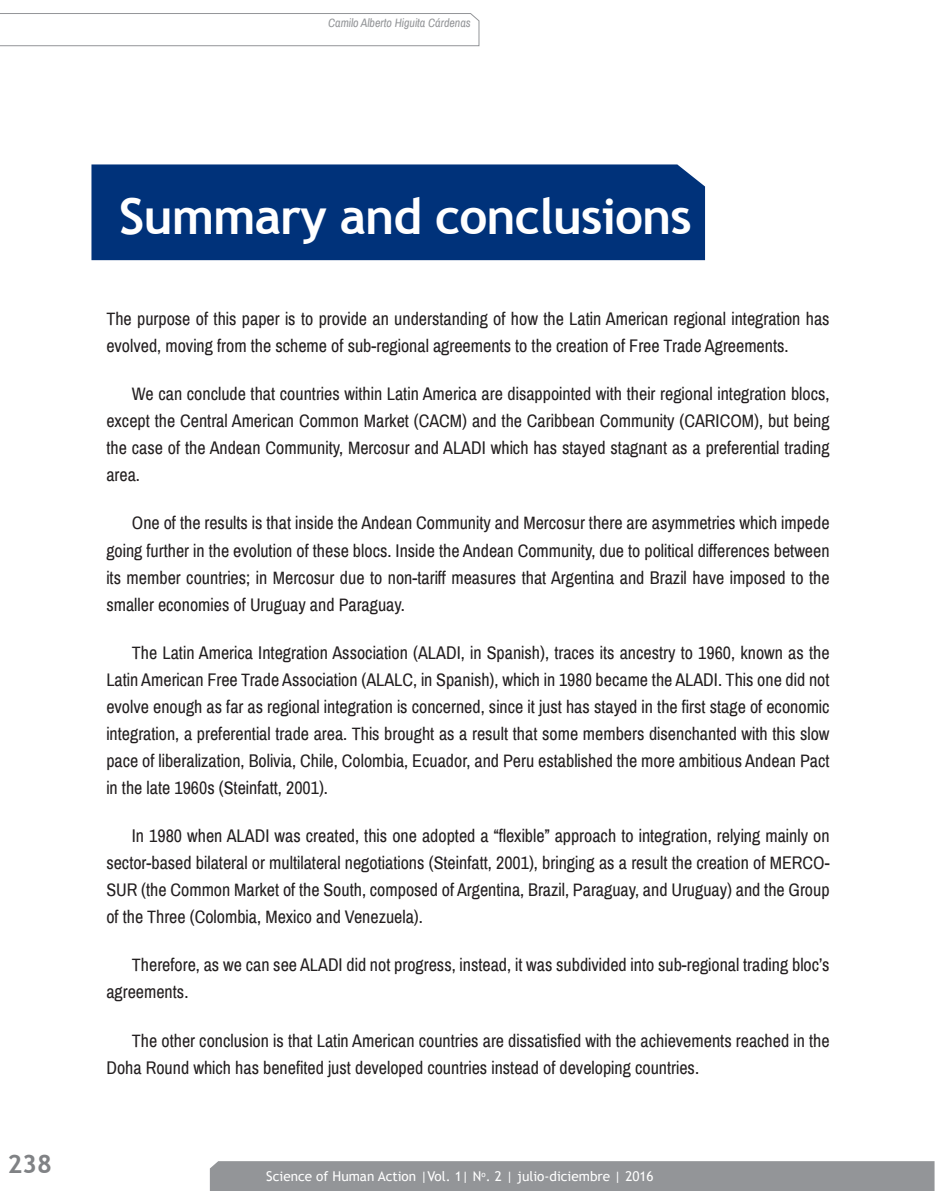
<style>
.page{position:relative;width:936px;height:1191px;background:#fff}
.page>*{position:absolute;margin:0;border:0;box-sizing:border-box;transform-origin:0 0}
.t1{font:700 49.5px "Trebuchet MS";letter-spacing:-.02em;color:#fff}
.t2{font:700 25.5px "Trebuchet MS";color:#808285}
.t3{font:18px/27px "Archivo Narrow";color:#231f20;text-align:justify}
.t4{font:13.5px "Trebuchet MS";color:#fff}
.t5{font:italic 12px "Archivo Narrow";color:#939598}
</style>
<div class="page">
<div style="left:210px;top:1161px;width:724px;height:30px;background:#939598"></div>
<svg style="left:0;top:13px;width:479px;height:33px"></svg>
<div style="left:91px;top:164px;width:614px;height:96px;background:#00327a"></div>
<p class="t5" style="left:328px;top:15px;width:144px">Camilo Alberto Higuita Cárdenas</p>
<h2 class="t2" style="left:7px;top:1147px;width:46px">238</h2>
<h1 class="t1" style="left:119px;top:185px;width:574px">Summary and conclusions</h1>
<p class="t3" style="left:106px;top:305px;width:724px">The purpose of this paper is to provide an understanding of how the Latin American regional integration has evolved, moving from the scheme of sub-regional agreements to the creation of Free Trade Agreements.</p>
<p class="t3" style="left:106px;top:381px;width:724px;text-indent:26px">We can conclude that countries within Latin America are disappointed with their regional integration blocs, except the Central American Common Market (CACM) and the Caribbean Community (CARICOM), but being the case of the Andean Community, Mercosur and ALADI which has stayed stagnant as a preferential trading area.</p>
<p class="t3" style="left:106px;top:510px;width:724px;text-indent:26px">One of the results is that inside the Andean Community and Mercosur there are asymmetries which impede going further in the evolution of these blocs. Inside the Andean Community, due to political differences between its member countries; in Mercosur due to non-tariff measures that Argentina and Brazil have imposed to the smaller economies of Uruguay and Paraguay.</p>
<p class="t3" style="left:106px;top:639px;width:724px;text-indent:26px">The Latin America Integration Association (ALADI, in Spanish), traces its ancestry to 1960, known as the Latin American Free Trade Association (ALALC, in Spanish), which in 1980 became the ALADI. This one did not evolve enough as far as regional integration is concerned, since it just has stayed in the first stage of economic integration, a preferential trade area. This brought as a result that some members disenchanted with this slow pace of liberalization, Bolivia, Chile, Colombia, Ecuador, and Peru established the more ambitious Andean Pact in the late 1960s (Steinfatt, 2001).</p>
<p class="t3" style="left:106px;top:822px;width:724px;text-indent:26px">In 1980 when ALADI was created, this one adopted a “flexible” approach to integration, relying mainly on sector-based bilateral or multilateral negotiations (Steinfatt, 2001), bringing as a result the creation of MERCO-SUR (the Common Market of the South, composed of Argentina, Brazil, Paraguay, and Uruguay) and the Group of the Three (Colombia, Mexico and Venezuela).</p>
<p class="t3" style="left:106px;top:952px;width:724px;text-indent:26px">Therefore, as we can see ALADI did not progress, instead, it was subdivided into sub-regional trading bloc’s agreements.</p>
<p class="t3" style="left:106px;top:1027px;width:724px;text-indent:26px">The other conclusion is that Latin American countries are dissatisfied with the achievements reached in the<br>Doha Round which has benefited just developed countries instead of developing countries.</p>
<p class="t4" style="left:266px;top:1167px;width:389px">Science of Human Action |Vol. 1| N<sup>o</sup>. 2 | julio-diciembre | 2016</p>
</div>
